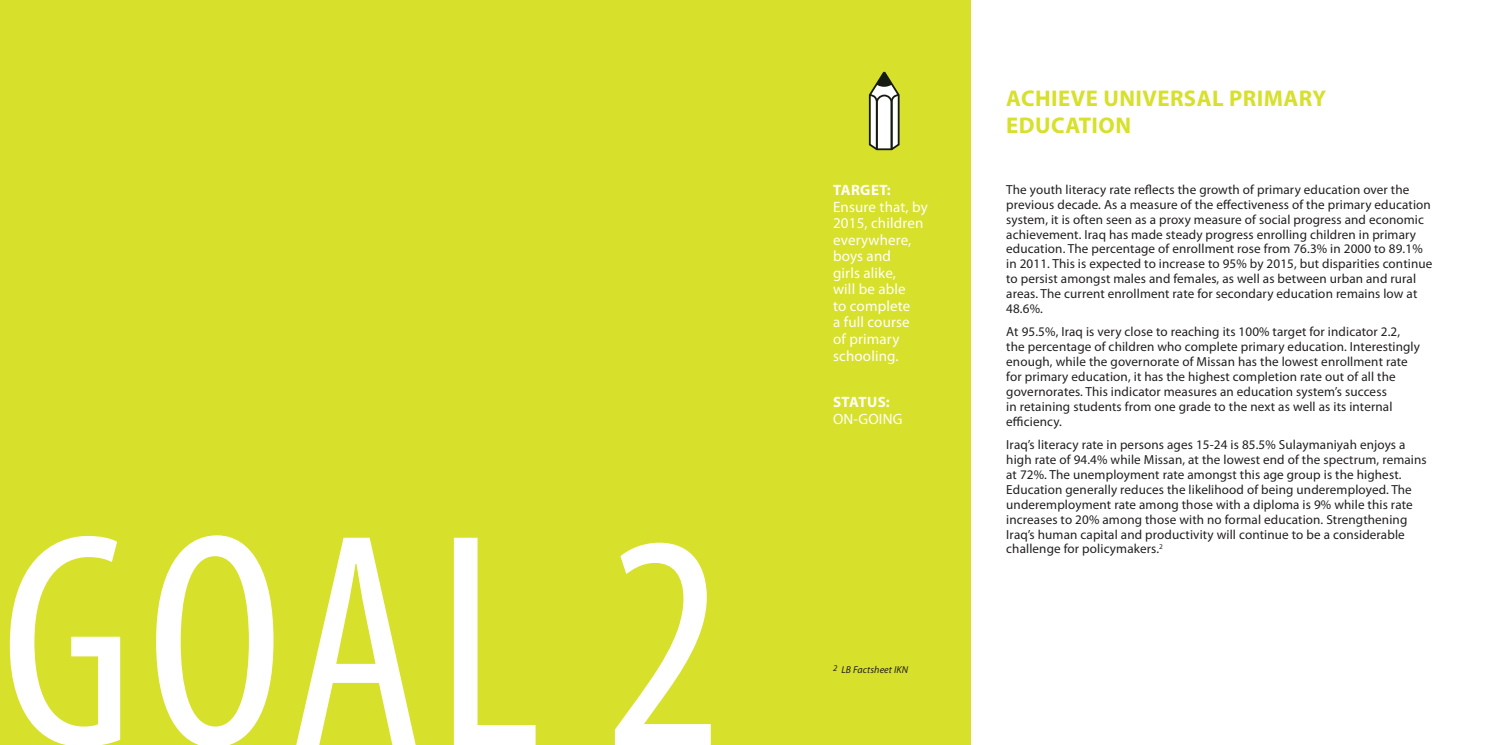
<style>
.page{position:relative;width:1489px;height:745px;background:#fff}
.page>*{position:absolute;margin:0;border:0;box-sizing:border-box;transform-origin:0 0}
.Goal{font:condensed 307.12px "Myriad Pro";color:#fff}
.Goal-2{font:700 22.75px/27.2px "Myriad";letter-spacing:.02em;color:#d7e02a}
.TARGET_STATUS{font:15px/16.5px "Myriad Pro";letter-spacing:.01em;color:#fff}
.Body{font:13.12px/14.9px "Myriad Pro";letter-spacing:.01em;color:#231f20}
.footnote{font:italic 10px "Myriad Pro";letter-spacing:.01em;color:#231f20}
.s1{font-weight:700}
</style>
<div class="page">
<div style="left:0;top:0;width:970px;height:744px;background:#d7e02a"></div>
<svg style="left:868px;top:71px;width:32px;height:80px"></svg>
<p class="Goal" style="left:0;top:457px;width:724px">Goal 2</p>
<p class="TARGET_STATUS" style="left:833px;top:182px;width:96px"><span class="s1">TARGET:<br></span>Ensure that, by<br>2015, children everywhere, boys and<br>girls alike,<br>will be able<br>to complete<br>a full course<br>of primary schooling.</p>
<p class="TARGET_STATUS" style="left:833px;top:393px;width:71px"><span class="s1">STATUS:<br></span>ON-GOING</p>
<p class="footnote" style="left:833px;top:663px;width:76px"><sup>2</sup> LB Factsheet IKN</p>
<p class="Goal-2" style="left:1006px;top:85px;width:321px">ACHIEVE UNIVERSAL PRIMARY<br>EDUCATION</p>
<p class="Body" style="left:1006px;top:182px;width:427px">The youth literacy rate reflects the growth of primary education over the previous decade. As a measure of the effectiveness of the primary education system, it is often seen as a proxy measure of social progress and economic achievement. Iraq has made steady progress enrolling children in primary education. The percentage of enrollment rose from 76.3% in 2000 to 89.1% in 2011. This is expected to increase to 95% by 2015, but disparities continue to persist amongst males and females, as well as between urban and rural areas. The current enrollment rate for secondary education remains low at 48.6%.</p>
<p class="Body" style="left:1006px;top:324px;width:415px">At 95.5%, Iraq is very close to reaching its 100% target for indicator 2.2, the percentage of children who complete primary education. Interestingly enough, while the governorate of Missan has the lowest enrollment rate for primary education, it has the highest completion rate out of all the governorates. This indicator measures an education system’s success<br>in retaining students from one grade to the next as well as its internal efficiency.</p>
<p class="Body" style="left:1006px;top:437px;width:422px">Iraq’s literacy rate in persons ages 15-24 is 85.5% Sulaymaniyah enjoys a high rate of 94.4% while Missan, at the lowest end of the spectrum, remains at 72%. The unemployment rate amongst this age group is the highest.<br>Education generally reduces the likelihood of being underemployed. The underemployment rate among those with a diploma is 9% while this rate increases to 20% among those with no formal education. Strengthening Iraq’s human capital and productivity will continue to be a considerable challenge for policymakers.<sup>2</sup></p>
</div>
